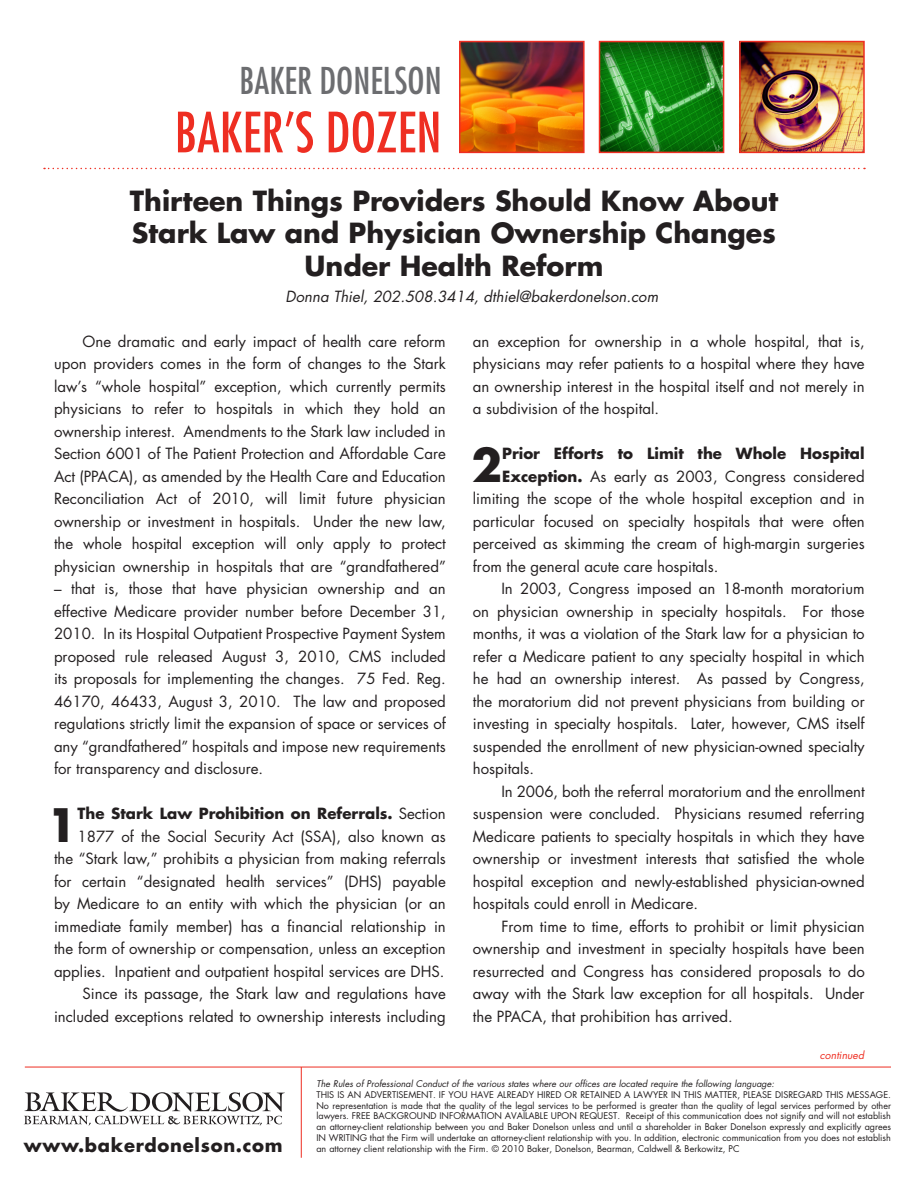
<style>
.page{position:relative;width:918px;height:1188px;background:#fff}
.page>*{position:absolute;margin:0;border:0;box-sizing:border-box;transform-origin:0 0}
.t1{font:condensed 54px "Futura";color:#ee2e22}
.t2{font:700 44.85px "Futura";color:#231f20}
.t3{font:condensed 36px "Futura";color:#6c6d70}
.t4{font:700 27px "Futura";color:#231f20}
.t5{font:700 18px "Futura";letter-spacing:.04em;color:#231f20}
.t6{font:15px/22.5px "Futura";color:#231f20;text-align:justify}
.t7{font:italic 15px "Futura";color:#231f20}
.t8{font:700 15px "Futura";color:#231f20}
.t9{font:italic 10.5px "Futura";color:#ee2e22}
.t10{font:9px/10.8px "Futura";color:#231f20;text-align:justify}
.t11{font:italic 9px "Futura";color:#231f20}
.s1{font-weight:700}
</style>
<div class="page">
<img style="left:602px;top:44px;width:119px;height:106px">
<div style="left:599px;top:41px;width:125px;height:112px;border:2px solid #ee2e22"></div>
<img style="left:462px;top:44px;width:120px;height:106px">
<div style="left:459px;top:41px;width:126px;height:112px;border:2px solid #ee2e22"></div>
<img style="left:742px;top:44px;width:120px;height:106px">
<div style="left:739px;top:41px;width:126px;height:112px;border:2px solid #ee2e22"></div>
<svg style="left:44px;top:168px;width:821px;height:1px"></svg>
<svg style="left:24px;top:1092px;width:261px;height:34px"></svg>
<hr style="left:25px;top:1067px;width:866px;height:1px;background:#ee2e22">
<hr style="left:301px;top:1067px;width:1px;height:91px;background:#ee2e22">
<p class="t3" style="left:239px;top:59px;width:204px">BAKER DONELSON</p>
<p class="t1" style="left:175px;top:100px;width:269px">BAKER’S DOZEN</p>
<p class="t4" style="left:130px;top:183px;width:650px">Thirteen Things Providers Should Know About</p>
<p class="t4" style="left:132px;top:215px;width:646px">Stark Law and Physician Ownership Changes</p>
<p class="t4" style="left:305px;top:248px;width:300px">Under Health Reform</p>
<p class="t7" style="left:286px;top:287px;width:374px">Donna Thiel, 202.508.3414, dthiel@bakerdonelson.com</p>
<p class="t6" style="left:54px;top:330px;width:393px;text-indent:28px">One dramatic and early impact of health care reform upon providers comes in the form of changes to the Stark law’s “whole hospital” exception, which currently permits physicians to refer to hospitals in which they hold an ownership interest. Amendments to the Stark law included in Section 6001 of The Patient Protection and Affordable Care Act (PPACA), as amended by the Health Care and Education Reconciliation Act of 2010, will limit future physician ownership or investment in hospitals. Under the new law, the whole hospital exception will only apply to protect physician ownership in hospitals that are “grandfathered”</p>
<p class="t6" style="left:54px;top:578px;width:393px">– that is, those that have physician ownership and an effective Medicare provider number before December 31, 2010. In its Hospital Outpatient Prospective Payment System proposed rule released August 3, 2010, CMS included its proposals for implementing the changes. 75 Fed. Reg.<br>46170, 46433, August 3, 2010. The law and proposed regulations strictly limit the expansion of space or services of any “grandfathered” hospitals and impose new requirements for transparency and disclosure.</p>
<p class="t2" style="left:47px;top:795px;width:32px">1</p>
<p class="t6" style="left:473px;top:330px;width:393px">an exception for ownership in a whole hospital, that is, physicians may refer patients to a hospital where they have an ownership interest in the hospital itself and not merely in a subdivision of the hospital.</p>
<p class="t2" style="left:471px;top:435px;width:32px">2</p>
<p class="t8" style="left:502px;top:444px;width:364px">Prior Efforts to Limit the Whole Hospital</p>
<p class="t6" style="left:502px;top:465px;width:364px"><span class="s1">Exception.</span> As early as 2003, Congress considered</p>
<p class="t6" style="left:473px;top:488px;width:393px">limiting the scope of the whole hospital exception and in</p>
<p class="t6" style="left:473px;top:510px;width:393px">particular focused on specialty hospitals that were often</p>
<p class="t6" style="left:473px;top:533px;width:393px">perceived as skimming the cream of high-margin surgeries</p>
<p class="t6" style="left:473px;top:555px;width:247px">from the general acute care hospitals.</p>
<p class="t6" style="left:473px;top:578px;width:393px;text-indent:28px">In 2003, Congress imposed an 18-month moratorium on physician ownership in specialty hospitals. For those months, it was a violation of the Stark law for a physician to refer a Medicare patient to any specialty hospital in which he had an ownership interest. As passed by Congress, the moratorium did not prevent physicians from building or investing in specialty hospitals. Later, however, CMS itself suspended the enrollment of new physician-owned specialty hospitals.</p>
<p class="t6" style="left:473px;top:780px;width:393px;text-indent:28px">In 2006, both the referral moratorium and the enrollment suspension were concluded. Physicians resumed referring Medicare patients to specialty hospitals in which they have ownership or investment interests that satisfied the whole hospital exception and newly-established physician-owned hospitals could enroll in Medicare.</p>
<p class="t6" style="left:473px;top:915px;width:393px;text-indent:28px">From time to time, efforts to prohibit or limit physician ownership and investment in specialty hospitals have been resurrected and Congress has considered proposals to do away with the Stark law exception for all hospitals. Under the PPACA, that prohibition has arrived.</p>
<p class="t9" style="left:820px;top:1048px;width:46px">continued</p>
<p class="t6" style="left:54px;top:803px;width:393px;text-align:right"><span class="s1">The Stark Law Prohibition on Referrals.</span> Section 1877 of the Social Security Act (SSA), also known as<br>the “Stark law,” prohibits a physician from making referrals for certain “designated health services” (DHS) payable by Medicare to an entity with which the physician (or an immediate family member) has a financial relationship in the form of ownership or compensation, unless an exception applies. Inpatient and outpatient hospital services are DHS.</p>
<p class="t6" style="left:54px;top:983px;width:393px;text-align:right">Since its passage, the Stark law and regulations have included exceptions related to ownership interests including</p>
<p class="t5" style="left:24px;top:1133px;width:260px">www.bakerdonelson.com</p>
<p class="t11" style="left:316px;top:1078px;width:459px">The Rules of Professional Conduct of the various states where our offices are located require the following language:</p>
<p class="t10" style="left:316px;top:1089px;width:576px">THIS IS AN ADVERTISEMENT. IF YOU HAVE ALREADY HIRED OR RETAINED A LAWYER IN THIS MATTER, PLEASE DISREGARD THIS MESSAGE.<br>No representation is made that the quality of the legal services to be performed is greater than the quality of legal services performed by other lawyers. FREE BACKGROUND INFORMATION AVAILABLE UPON REQUEST. Receipt of this communication does not signify and will not establish an attorney-client relationship between you and Baker Donelson unless and until a shareholder in Baker Donelson expressly and explicitly agrees IN WRITING that the Firm will undertake an attorney-client relationship with you. In addition, electronic communication from you does not establish an attorney client relationship with the Firm. © 2010 Baker, Donelson, Bearman, Caldwell &amp; Berkowitz, PC</p>
</div>
